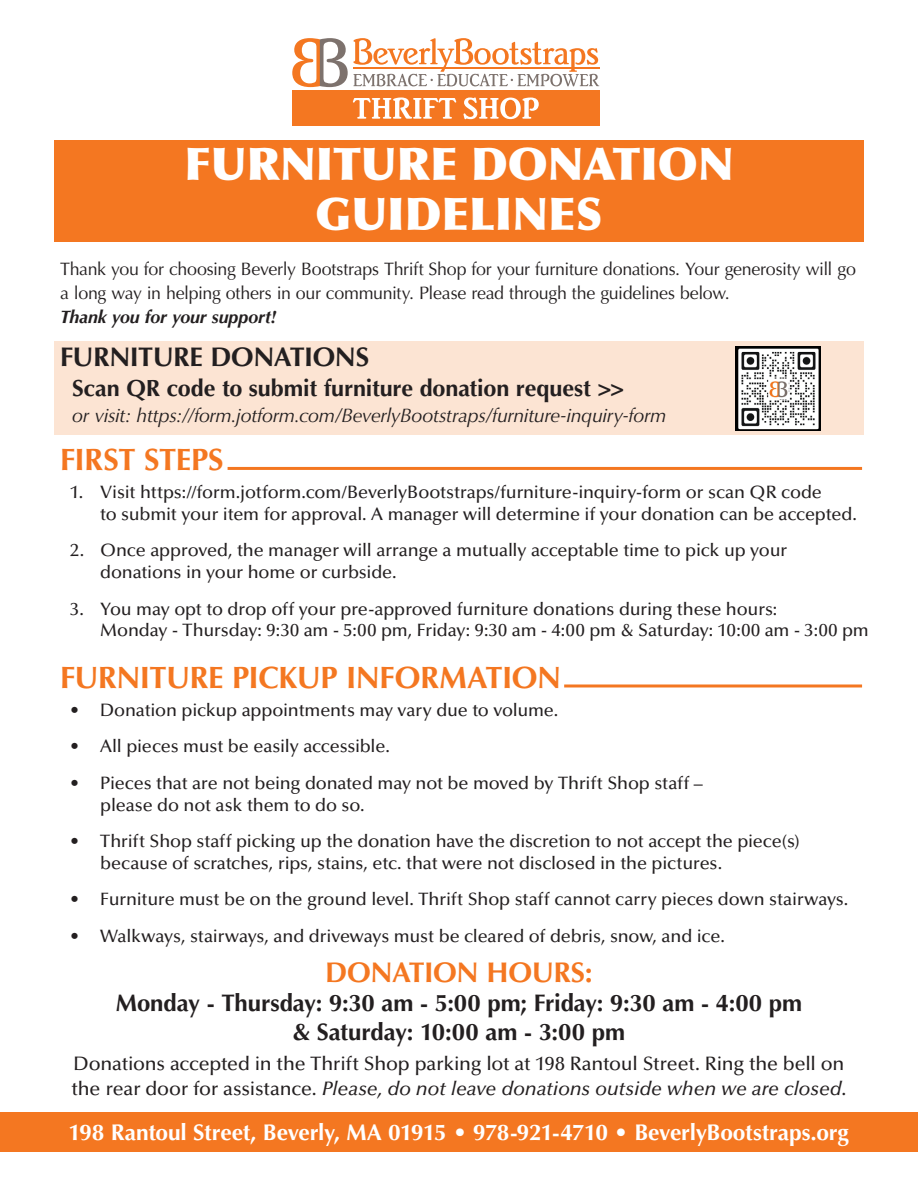
<style>
.page{position:relative;width:918px;height:1188px;background:#fff}
.page>*{position:absolute;margin:0;border:0;box-sizing:border-box;transform-origin:0 0}
.t1{font:900 45px "Optima LT Std";color:#fff}
.t2{font:700 30.9px "Optima LT Std";letter-spacing:-.015em;color:#f47721}
.t3{font:700 28.5px "Optima LT Std";letter-spacing:-.015em;color:#f47721}
.t4{font:700 27px "Optima LT Std";letter-spacing:-.02em;color:#231f20}
.t5{font:700 24px "Optima LT Std";letter-spacing:-.005em;color:#231f20}
.t6{font:700 23.4px "Optima LT Std";letter-spacing:-.005em;color:#231f20}
.t7{font:700 22.8px "Optima LT Std";letter-spacing:-.015em;color:#fff}
.t8{font:500 19.5px "Optima LT Std";letter-spacing:-.01em;color:#231f20}
.t9{font:italic 500 19.5px "Optima LT Std";letter-spacing:-.005em;color:#231f20}
.t10{font:italic 19.5px "Optima LT Std";letter-spacing:-.02em;color:#231f20}
.t11{font:500 18px/21.6px "Optima LT Std";letter-spacing:-.01em;color:#231f20}
.t12{font:18px/24px "Optima LT Std";letter-spacing:-.02em;color:#231f20}
.t13{font:italic 700 18px "Optima LT Std";letter-spacing:-.005em;color:#231f20}
.s1{font-style:normal}
</style>
<div class="page">
<div style="left:54px;top:141px;width:810px;height:101px;background:#f47721"></div>
<svg style="left:292px;top:38px;width:307px;height:49px"></svg>
<div style="left:292px;top:90px;width:307px;height:36px;background:#f47721"></div>
<svg style="left:353px;top:98px;width:103px;height:21px"></svg>
<svg style="left:464px;top:97px;width:75px;height:22px"></svg>
<div style="left:0;top:1112px;width:918px;height:40px;background:#f47721"></div>
<div style="left:54px;top:342px;width:810px;height:93px;background:#fce4d3"></div>
<hr style="left:228px;top:467px;width:634px;height:3px;background:#f47721">
<hr style="left:564px;top:684px;width:298px;height:3px;background:#f47721">
<img style="left:736px;top:346px;width:85px;height:85px">
<p class="t1" style="left:184px;top:137px;width:551px">FURNITURE DONATION</p>
<p class="t1" style="left:316px;top:187px;width:288px">GUIDELINES</p>
<p class="t12" style="left:60px;top:257px;width:798px">Thank you for choosing Beverly Bootstraps Thrift Shop for your furniture donations. Your generosity will go a long way in helping others in our community. Please read through the guidelines below.</p>
<p class="t13" style="left:60px;top:306px;width:218px">Thank you for your support!</p>
<p class="t4" style="left:60px;top:341px;width:311px">FURNITURE DONATIONS</p>
<p class="t6" style="left:72px;top:374px;width:554px">Scan QR code to submit furniture donation request &gt;&gt;</p>
<p class="t10" style="left:72px;top:404px;width:596px">or visit: https://form.jotform.com/BeverlyBootstraps/furniture-inquiry-form</p>
<p class="t2" style="left:60px;top:442px;width:165px">FIRST STEPS</p>
<p class="t11" style="left:70px;top:482px;width:753px">1. Visit https://form.jotform.com/BeverlyBootstraps/furniture-inquiry-form or scan QR code</p>
<p class="t11" style="left:100px;top:503px;width:758px">to submit your item for approval. A manager will determine if your donation can be accepted.</p>
<p class="t11" style="left:100px;top:540px;width:689px;text-indent:-30px">2. Once approved, the manager will arrange a mutually acceptable time to pick up your donations in your home or curbside.</p>
<p class="t11" style="left:70px;top:598px;width:709px">3. You may opt to drop off your pre-approved furniture donations during these hours:</p>
<p class="t11" style="left:100px;top:620px;width:770px">Monday - Thursday: 9:30 am - 5:00 pm, Friday: 9:30 am - 4:00 pm &amp; Saturday: 10:00 am - 3:00 pm</p>
<p class="t2" style="left:60px;top:660px;width:503px">FURNITURE PICKUP INFORMATION</p>
<p class="t11" style="left:70px;top:699px;width:490px">• Donation pickup appointments may vary due to volume.</p>
<p class="t11" style="left:70px;top:736px;width:321px">• All pieces must be easily accessible.</p>
<p class="t11" style="left:70px;top:773px;width:634px">• Pieces that are not being donated may not be moved by Thrift Shop staff –</p>
<p class="t11" style="left:100px;top:794px;width:266px">please do not ask them to do so.</p>
<p class="t11" style="left:100px;top:831px;width:702px;text-indent:-30px">• Thrift Shop staff picking up the donation have the discretion to not accept the piece(s) because of scratches, rips, stains, etc. that were not disclosed in the pictures.</p>
<p class="t11" style="left:70px;top:889px;width:780px">• Furniture must be on the ground level. Thrift Shop staff cannot carry pieces down stairways.</p>
<p class="t11" style="left:70px;top:926px;width:656px">• Walkways, stairways, and driveways must be cleared of debris, snow, and ice.</p>
<p class="t3" style="left:325px;top:956px;width:269px">DONATION HOURS:</p>
<p class="t5" style="left:116px;top:989px;width:688px">Monday - Thursday: 9:30 am - 5:00 pm; Friday: 9:30 am - 4:00 pm</p>
<p class="t5" style="left:293px;top:1018px;width:334px">&amp; Saturday: 10:00 am - 3:00 pm</p>
<p class="t8" style="left:74px;top:1052px;width:772px">Donations accepted in the Thrift Shop parking lot at 198 Rantoul Street. Ring the bell on</p>
<p class="t9" style="left:72px;top:1078px;width:776px"><span class="s1">the rear door for assistance.</span> Please, do not leave donations outside when we are closed<span class="s1">.</span></p>
<p class="t7" style="left:69px;top:1119px;width:782px">198 Rantoul Street, Beverly, MA 01915 • 978-921-4710 • BeverlyBootstraps.org</p>
</div>
